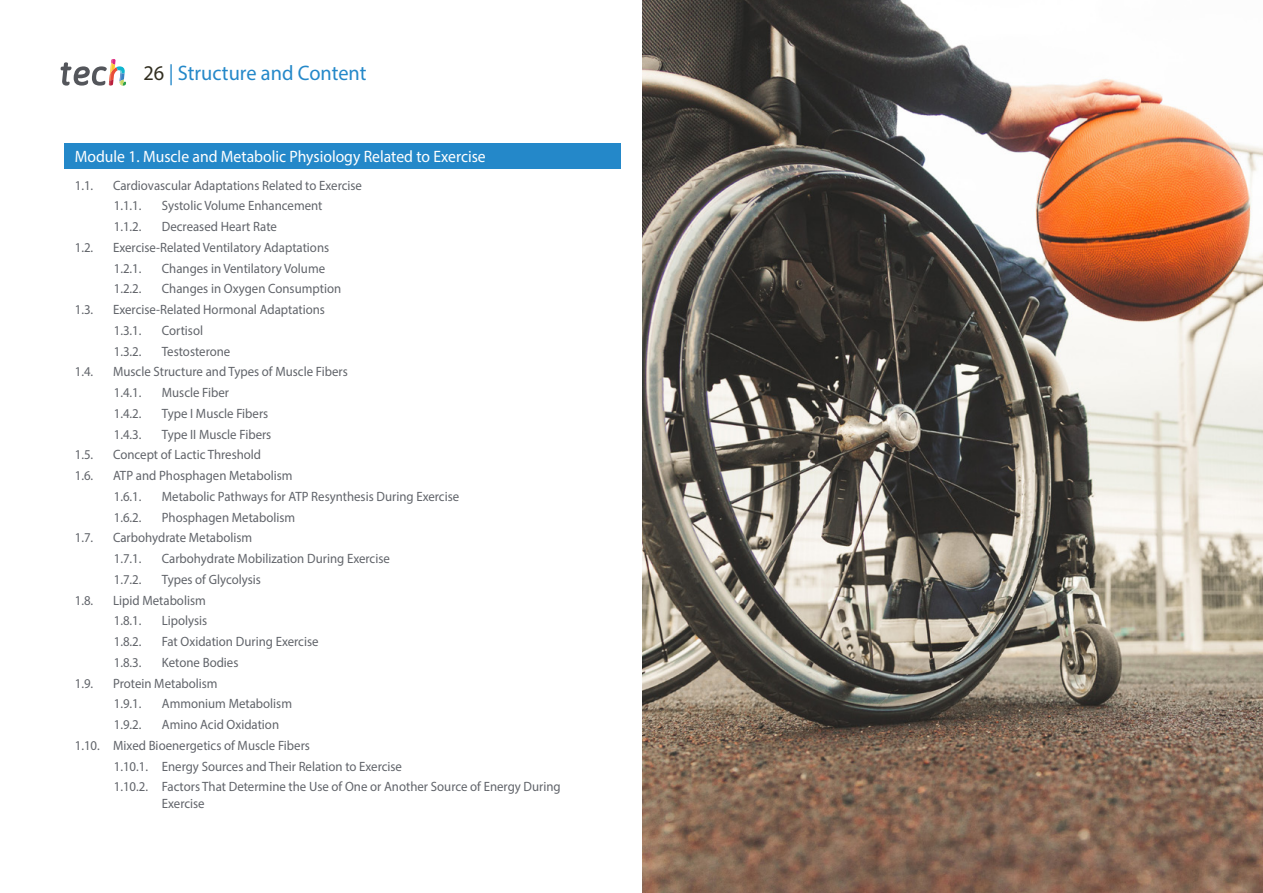
<style>
.page{position:relative;width:1263px;height:893px;background:#fff}
.page>*{position:absolute;margin:0;border:0;box-sizing:border-box;transform-origin:0 0}
.t1{font:21px "Myriad Pro";color:#2488c9}
.t2{font:16.5px "Myriad Pro";color:#fff;scale:.95 1}
.t3{font:13.5px/20.7px "Myriad Pro";color:#61646a;scale:.95 1}
.s1{color:#312e20}
</style>
<div class="page">
<div style="left:64px;top:144px;width:557px;height:25px;background:#2488c9"></div>
<img style="left:642px;top:0;width:621px;height:893px">
<svg style="left:61px;top:59px;width:65px;height:27px"></svg>
<h1 class="t1" style="left:144px;top:60px;width:225px"><span class="s1">26</span> | Structure and Content</h1>
<p class="t2" style="left:75px;top:147px;width:434px">Module 1. Muscle and Metabolic Physiology Related to Exercise</p>
<p class="t3" style="left:75px;top:174px;width:21px">1.1.</p>
<p class="t3" style="left:113px;top:174px;width:263px">Cardiovascular Adaptations Related to Exercise<br>1.1.1.</p>
<p class="t3" style="left:162px;top:195px;width:171px">Systolic Volume Enhancement</p>
<p class="t3" style="left:114px;top:216px;width:31px">1.1.2.</p>
<p class="t3" style="left:162px;top:216px;width:123px">Decreased Heart Rate</p>
<p class="t3" style="left:75px;top:237px;width:21px">1.2.</p>
<p class="t3" style="left:113px;top:237px;width:229px">Exercise-Related Ventilatory Adaptations<br>1.2.1.</p>
<p class="t3" style="left:162px;top:257px;width:173px">Changes in Ventilatory Volume</p>
<p class="t3" style="left:114px;top:278px;width:31px">1.2.2.</p>
<p class="t3" style="left:162px;top:278px;width:190px">Changes in Oxygen Consumption</p>
<p class="t3" style="left:75px;top:299px;width:21px">1.3.</p>
<p class="t3" style="left:113px;top:299px;width:225px">Exercise-Related Hormonal Adaptations<br>1.3.1.</p>
<p class="t3" style="left:162px;top:320px;width:45px">Cortisol</p>
<p class="t3" style="left:114px;top:340px;width:31px">1.3.2.</p>
<p class="t3" style="left:162px;top:340px;width:74px">Testosterone</p>
<p class="t3" style="left:75px;top:361px;width:21px">1.4.</p>
<p class="t3" style="left:113px;top:361px;width:248px">Muscle Structure and Types of Muscle Fibers<br>1.4.1.</p>
<p class="t3" style="left:162px;top:382px;width:72px">Muscle Fiber</p>
<p class="t3" style="left:114px;top:403px;width:31px">1.4.2.</p>
<p class="t3" style="left:162px;top:403px;width:114px">Type I Muscle Fibers</p>
<p class="t3" style="left:114px;top:423px;width:31px">1.4.3.</p>
<p class="t3" style="left:162px;top:423px;width:117px">Type II Muscle Fibers</p>
<p class="t3" style="left:75px;top:444px;width:21px">1.5.</p>
<p class="t3" style="left:113px;top:444px;width:157px">Concept of Lactic Threshold</p>
<p class="t3" style="left:75px;top:465px;width:21px">1.6.</p>
<p class="t3" style="left:113px;top:465px;width:190px">ATP and Phosphagen Metabolism<br>1.6.1.</p>
<p class="t3" style="left:162px;top:486px;width:314px">Metabolic Pathways for ATP Resynthesis During Exercise</p>
<p class="t3" style="left:114px;top:506px;width:31px">1.6.2.</p>
<p class="t3" style="left:162px;top:506px;width:142px">Phosphagen Metabolism</p>
<p class="t3" style="left:75px;top:527px;width:21px">1.7.</p>
<p class="t3" style="left:113px;top:527px;width:148px">Carbohydrate Metabolism<br>1.7.1.</p>
<p class="t3" style="left:162px;top:548px;width:241px">Carbohydrate Mobilization During Exercise</p>
<p class="t3" style="left:114px;top:569px;width:31px">1.7.2.</p>
<p class="t3" style="left:162px;top:569px;width:106px">Types of Glycolysis</p>
<p class="t3" style="left:75px;top:589px;width:21px">1.8.</p>
<p class="t3" style="left:113px;top:589px;width:99px">Lipid Metabolism<br>1.8.1.</p>
<p class="t3" style="left:162px;top:610px;width:49px">Lipolysis</p>
<p class="t3" style="left:114px;top:631px;width:31px">1.8.2.</p>
<p class="t3" style="left:162px;top:631px;width:166px">Fat Oxidation During Exercise</p>
<p class="t3" style="left:114px;top:652px;width:31px">1.8.3.</p>
<p class="t3" style="left:162px;top:652px;width:82px">Ketone Bodies</p>
<p class="t3" style="left:75px;top:672px;width:21px">1.9.</p>
<p class="t3" style="left:113px;top:672px;width:112px">Protein Metabolism<br>1.9.1.</p>
<p class="t3" style="left:162px;top:693px;width:139px">Ammonium Metabolism</p>
<p class="t3" style="left:114px;top:714px;width:31px">1.9.2.</p>
<p class="t3" style="left:162px;top:714px;width:125px">Amino Acid Oxidation</p>
<p class="t3" style="left:75px;top:735px;width:249px">1.10. Mixed Bioenergetics of Muscle Fibers</p>
<p class="t3" style="left:114px;top:755px;width:305px">1.10.1. Energy Sources and Their Relation to Exercise</p>
<p class="t3" style="left:114px;top:776px;width:472px">1.10.2. Factors That Determine the Use of One or Another Source of Energy During</p>
<p class="t3" style="left:162px;top:793px;width:47px">Exercise</p>
</div>
